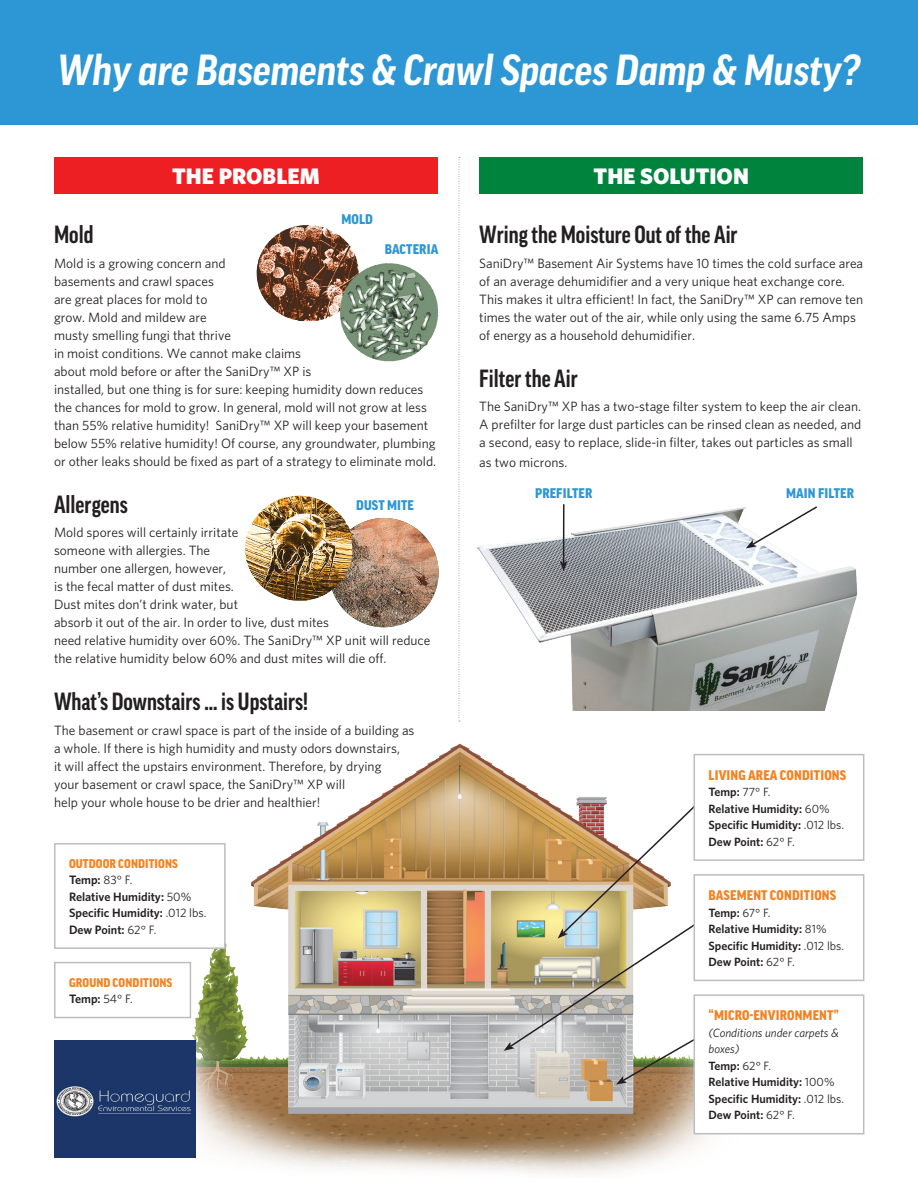
<style>
.page{position:relative;width:918px;height:1188px;background:#fff}
.page>*{position:absolute;margin:0;border:0;box-sizing:border-box;transform-origin:0 0}
.t1{font:italic 700 42px "Good Pro Narr";color:#fff}
.t2{font:700 condensed 24px "Good Pro";color:#231f20}
.t3{font:900 22.5px "Whitney";color:#fff}
.t4{font:13.5px/18px "Whitney";color:#231f20}
.t5{font:900 13.5px "Good Pro Narr";letter-spacing:.01em;color:#f58220}
.t6{font:900 13.5px "Good Pro Narr";letter-spacing:.01em;color:#2c97d4}
.t7{font:600 12.15px "Whitney";color:#231f20}
.t8{font:900 12.15px "Good Pro Narr";letter-spacing:.01em;color:#f58220}
.t9{font:600 12px "Whitney";color:#231f20}
.t10{font:italic 12px/16.5px "Whitney";color:#231f20}
.s1{font-weight:400}
</style>
<div class="page">
<img style="left:147px;top:681px;width:621px;height:493px">
<div style="left:0;top:0;width:918px;height:125px;background:#2c97d4"></div>
<div style="left:54px;top:157px;width:384px;height:37px;background:#ee1f23"></div>
<div style="left:479px;top:157px;width:384px;height:37px;background:#00843d"></div>
<svg style="left:459px;top:157px;width:1px;height:565px"></svg>
<img style="left:467px;top:507px;width:391px;height:204px">
<hr style="left:563px;top:504px;width:2px;height:59px;background:#231f20">
<svg style="left:560px;top:561px;width:7px;height:10px"></svg>
<svg style="left:746px;top:506px;width:73px;height:42px"></svg>
<div style="left:54px;top:962px;width:137px;height:56px;border:2px solid #bcbdc0"></div>
<div style="left:55px;top:844px;width:170px;height:104px;background:#fff"></div>
<div style="left:54px;top:843px;width:172px;height:106px;border:2px solid #bcbdc0"></div>
<img style="left:256px;top:225px;width:86px;height:96px">
<img style="left:340px;top:263px;width:45px;height:68px">
<img style="left:329px;top:518px;width:110px;height:109px;border-radius:55px">
<img style="left:245px;top:496px;width:107px;height:106px">
<svg style="left:504px;top:804px;width:197px;height:281px"></svg>
<div style="left:694px;top:875px;width:170px;height:105px;background:#fff"></div>
<div style="left:694px;top:874px;width:170px;height:107px;border:2px solid #bcbdc0"></div>
<div style="left:694px;top:995px;width:170px;height:139px;background:#fff"></div>
<div style="left:694px;top:994px;width:170px;height:140px;border:2px solid #bcbdc0"></div>
<div style="left:694px;top:755px;width:170px;height:105px;background:#fff"></div>
<div style="left:694px;top:754px;width:170px;height:107px;border:2px solid #bcbdc0"></div>
<img style="left:55px;top:1040px;width:140px;height:117px">
<p class="t1" style="left:57px;top:47px;width:805px">Why are Basements &amp; Crawl Spaces Damp &amp; Musty?</p>
<p class="t3" style="left:172px;top:161px;width:149px">THE PROBLEM</p>
<p class="t6" style="left:342px;top:212px;width:33px">MOLD</p>
<p class="t2" style="left:54px;top:221px;width:41px">Mold</p>
<p class="t4" style="left:54px;top:254px;width:384px">Mold is a growing concern and<br>basements and crawl spaces<br>are great places for mold to<br>grow. Mold and mildew are<br>musty smelling fungi that thrive<br>in moist conditions. We cannot make claims<br>about mold before or after the SaniDry™ XP is<br>installed, but one thing is for sure: keeping humidity down reduces the chances for mold to grow. In general, mold will not grow at less than 55% relative humidity! SaniDry™ XP will keep your basement below 55% relative humidity! Of course, any groundwater, plumbing or other leaks should be fixed as part of a strategy to eliminate mold.</p>
<p class="t2" style="left:54px;top:491px;width:75px">Allergens</p>
<p class="t4" style="left:54px;top:523px;width:378px">Mold spores will certainly irritate<br>someone with allergies. The<br>number one allergen, however,<br>is the fecal matter of dust mites.<br>Dust mites don’t drink water, but<br>absorb it out of the air. In order to live, dust mites<br>need relative humidity over 60%. The SaniDry™ XP unit will reduce the relative humidity below 60% and dust mites will die off.</p>
<p class="t2" style="left:54px;top:688px;width:256px">What’s Downstairs ... is Upstairs!</p>
<p class="t4" style="left:54px;top:721px;width:362px">The basement or crawl space is part of the inside of a building as a whole. If there is high humidity and musty odors downstairs,<br>it will affect the upstairs environment. Therefore, by drying<br>your basement or crawl space, the SaniDry™ XP will<br>help your whole house to be drier and healthier!</p>
<p class="t6" style="left:385px;top:241px;width:55px">BACTERIA</p>
<p class="t6" style="left:356px;top:498px;width:59px">DUST MITE</p>
<p class="t8" style="left:69px;top:857px;width:110px">OUTDOOR CONDITIONS</p>
<p class="t7" style="left:69px;top:872px;width:65px">Temp: <span class="s1">83° F.</span></p>
<p class="t7" style="left:69px;top:889px;width:124px">Relative Humidity: <span class="s1">50%</span></p>
<p class="t7" style="left:69px;top:905px;width:139px">Specific Humidity: <span class="s1">.012 lbs.</span></p>
<p class="t7" style="left:69px;top:922px;width:89px">Dew Point: <span class="s1">62° F.</span></p>
<p class="t8" style="left:69px;top:976px;width:105px">GROUND CONDITIONS</p>
<p class="t7" style="left:69px;top:991px;width:65px">Temp: <span class="s1">54° F.</span></p>
<p class="t3" style="left:594px;top:161px;width:157px">THE SOLUTION</p>
<p class="t2" style="left:479px;top:221px;width:260px">Wring the Moisture Out of the Air</p>
<p class="t4" style="left:479px;top:254px;width:386px">SaniDry™ Basement Air Systems have 10 times the cold surface area of an average dehumidifier and a very unique heat exchange core.<br>This makes it ultra efficient! In fact, the SaniDry™ XP can remove ten times the water out of the air, while only using the same 6.75 Amps of energy as a household dehumidifier.</p>
<p class="t2" style="left:479px;top:365px;width:100px">Filter the Air</p>
<p class="t4" style="left:479px;top:397px;width:384px;text-align:justify">The SaniDry™ XP has a two-stage filter system to keep the air clean.<br>A prefilter for large dust particles can be rinsed clean as needed, and a second, easy to replace, slide-in filter, takes out particles as small</p>
<p class="t4" style="left:479px;top:453px;width:90px">as two microns.</p>
<p class="t6" style="left:535px;top:485px;width:59px">PREFILTER</p>
<p class="t6" style="left:786px;top:485px;width:70px">MAIN FILTER</p>
<p class="t5" style="left:709px;top:767px;width:139px">LIVING AREA CONDITIONS</p>
<p class="t9" style="left:709px;top:784px;width:64px">Temp: <span class="s1">77° F.</span></p>
<p class="t9" style="left:709px;top:801px;width:123px">Relative Humidity: <span class="s1">60%</span></p>
<p class="t9" style="left:709px;top:817px;width:137px">Specific Humidity: <span class="s1">.012 lbs.</span></p>
<p class="t9" style="left:709px;top:834px;width:88px">Dew Point: <span class="s1">62° F.</span></p>
<p class="t5" style="left:709px;top:888px;width:129px">BASEMENT CONDITIONS</p>
<p class="t9" style="left:709px;top:904px;width:64px">Temp: <span class="s1">67° F.</span></p>
<p class="t9" style="left:709px;top:921px;width:120px">Relative Humidity: <span class="s1">81%</span></p>
<p class="t9" style="left:709px;top:937px;width:137px">Specific Humidity: <span class="s1">.012 lbs.</span></p>
<p class="t9" style="left:709px;top:954px;width:88px">Dew Point: <span class="s1">62° F.</span></p>
<p class="t5" style="left:709px;top:1008px;width:132px">“MICRO-ENVIRONMENT”</p>
<p class="t10" style="left:709px;top:1024px;width:132px">(Conditions under carpets &amp; boxes)</p>
<p class="t9" style="left:709px;top:1058px;width:64px">Temp: <span class="s1">62° F.</span></p>
<p class="t9" style="left:709px;top:1074px;width:128px">Relative Humidity: <span class="s1">100%</span></p>
<p class="t9" style="left:709px;top:1091px;width:137px">Specific Humidity: <span class="s1">.012 lbs.</span></p>
<p class="t9" style="left:709px;top:1107px;width:88px">Dew Point: <span class="s1">62° F.</span></p>
</div>
